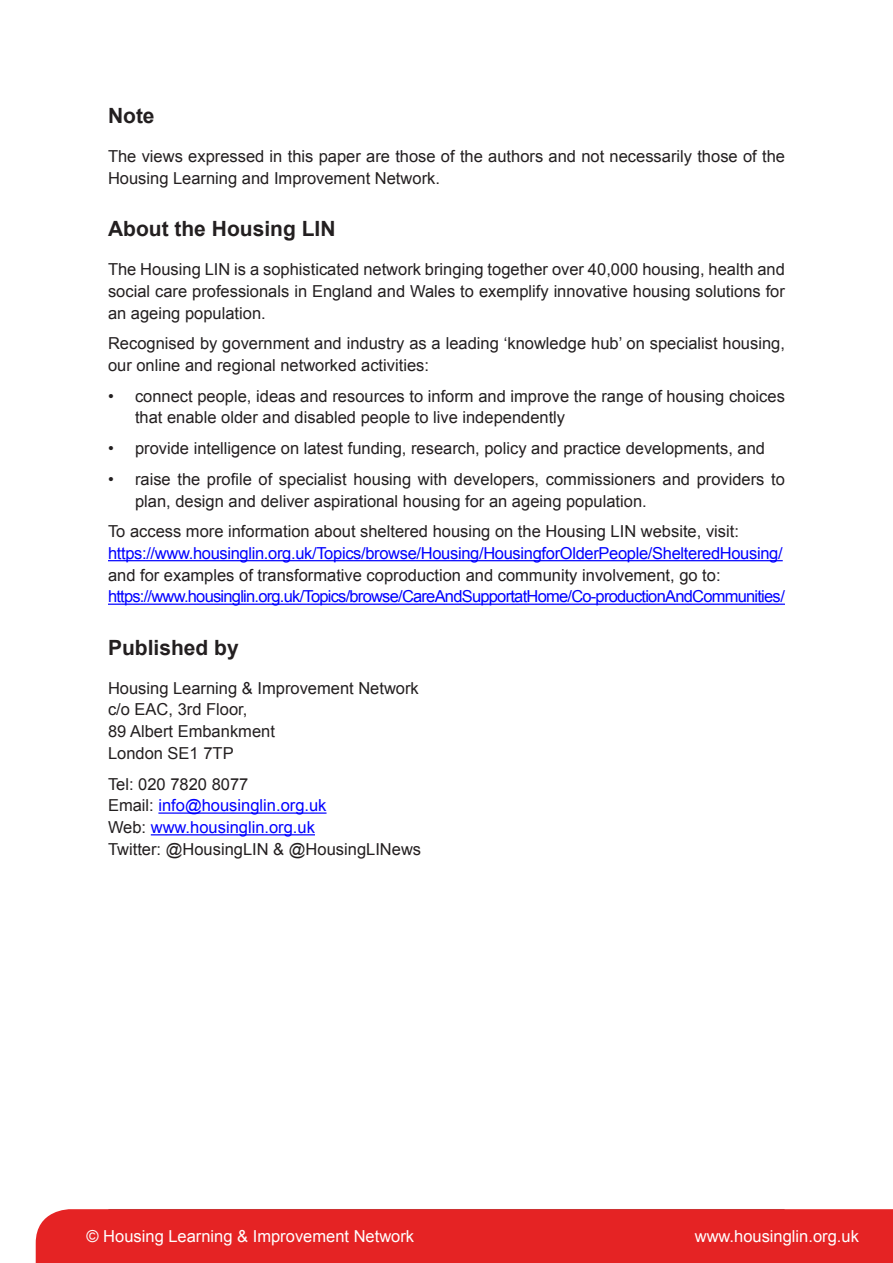
<style>
.page{position:relative;width:893px;height:1263px;background:#fff}
.page>*{position:absolute;margin:0;border:0;box-sizing:border-box;transform-origin:0 0}
.t1{font:700 21px "Arial";color:#231f20}
.t2{font:16.5px/21.8px "Arial";color:#231f20}
.t3{font:16.5px "Arial";letter-spacing:-.045em;color:#00f}
.t4{font:16.5px "Arial";letter-spacing:-.02em;color:#00f}
.t5{font:16.5px "Arial";color:#fff}
.s1{color:#00f}
</style>
<div class="page">
<hr style="left:108px;top:560px;width:675px;height:1px;background:#00f">
<hr style="left:108px;top:604px;width:677px;height:1px;background:#00f">
<hr style="left:158px;top:812px;width:169px;height:2px;background:#00f">
<hr style="left:151px;top:834px;width:164px;height:1px;background:#00f">
<div style="left:36px;top:1209px;width:857px;height:54px;background:#e52324"></div>
<p class="t1" style="left:108px;top:104px;width:48px">Note</p>
<p class="t2" style="left:108px;top:145px;width:678px">The views expressed in this paper are those of the authors and not necessarily those of the<br>Housing Learning and Improvement Network.</p>
<p class="t1" style="left:108px;top:217px;width:229px">About the Housing LIN</p>
<p class="t2" style="left:108px;top:258px;width:678px;text-align:justify">The Housing LIN is a sophisticated network bringing together over 40,000 housing, health and social care professionals in England and Wales to exemplify innovative housing solutions for an ageing population.</p>
<p class="t2" style="left:108px;top:333px;width:678px">Recognised by government and industry as a leading ‘knowledge hub’ on specialist housing, our online and regional networked activities:</p>
<p class="t2" style="left:135px;top:385px;width:651px;text-indent:-27px">• connect people, ideas and resources to inform and improve the range of housing choices that enable older and disabled people to live independently</p>
<p class="t2" style="left:108px;top:437px;width:659px">• provide intelligence on latest funding, research, policy and practice developments, and</p>
<p class="t2" style="left:135px;top:468px;width:651px;text-indent:-27px">• raise the profile of specialist housing with developers, commissioners and providers to plan, design and deliver aspirational housing for an ageing population.</p>
<p class="t2" style="left:108px;top:521px;width:632px">To access more information about sheltered housing on the Housing LIN website, visit:</p>
<p class="t4" style="left:108px;top:544px;width:676px">https://www.housinglin.org.uk/Topics/browse/Housing/HousingforOlderPeople/ShelteredHousing/</p>
<p class="t2" style="left:108px;top:564px;width:614px">and for examples of transformative coproduction and community involvement, go to:</p>
<p class="t3" style="left:108px;top:587px;width:678px">https://www.housinglin.org.uk/Topics/browse/CareAndSupportatHome/Co-productionAndCommunities/</p>
<p class="t1" style="left:108px;top:636px;width:132px">Published by</p>
<p class="t2" style="left:108px;top:677px;width:312px">Housing Learning &amp; Improvement Network c/o EAC, 3rd Floor,<br>89 Albert Embankment<br>London SE1 7TP</p>
<p class="t2" style="left:108px;top:773px;width:315px">Tel: 020 7820 8077<br>Email: <span class="s1">info@housinglin.org.uk<br></span>Web: <span class="s1">www.housinglin.org.uk<br></span>Twitter: @HousingLIN &amp; @HousingLINews</p>
<p class="t5" style="left:87px;top:1227px;width:329px">© Housing Learning &amp; Improvement Network</p>
<p class="t5" style="left:695px;top:1227px;width:166px">www.housinglin.org.uk</p>
</div>
